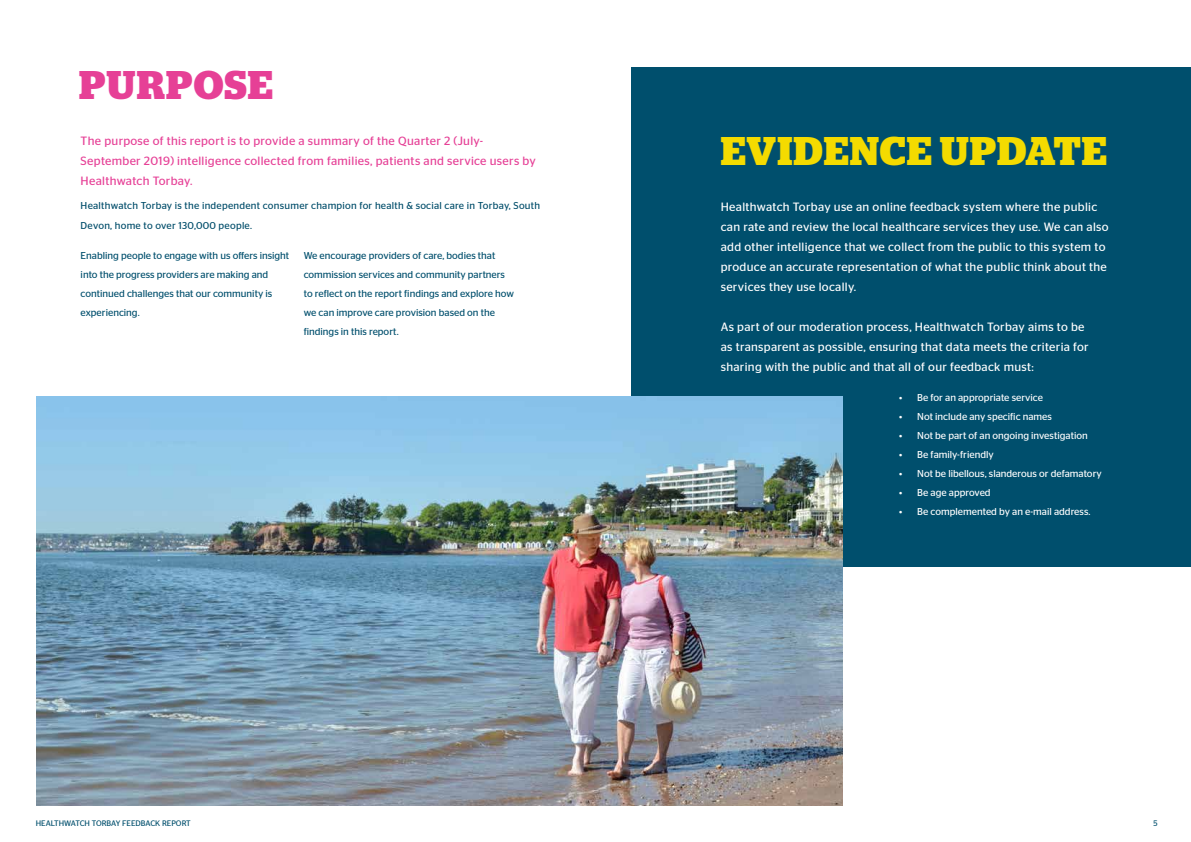
<style>
.page{position:relative;width:1191px;height:842px;background:#fff}
.page>*{position:absolute;margin:0;border:0;box-sizing:border-box;transform-origin:0 0}
.t1{font:700 40px "Stag";letter-spacing:.025em;color:#f4db00}
.t2{font:700 40px "Stag";letter-spacing:.025em;color:#e64096}
.t3{font:12px/20px "Stag Sans";letter-spacing:.025em;color:#fff}
.t4{font:12px/20px "Stag Sans";letter-spacing:.025em;color:#e64096}
.t5{font:10px/19px "Stag Sans";color:#004f6d}
.t6{font:10px "Stag Sans";color:#fff}
.t7{font:10px/20px "Stag Sans";letter-spacing:.025em;color:#004d6a}
.t8{font:8px "Stag Sans";color:#004f6d}
</style>
<div class="page">
<div style="left:631px;top:67px;width:560px;height:500px;background:#004f6d"></div>
<img style="left:36px;top:397px;width:806px;height:409px">
<h1 class="t2" style="left:79px;top:61px;width:195px">PURPOSE</h1>
<p class="t4" style="left:81px;top:130px;width:457px">The purpose of this report is to provide a summary of the Quarter 2 (July-<br>September 2019) intelligence collected from families, patients and service users by<br>Healthwatch Torbay.</p>
<p class="t7" style="left:81px;top:196px;width:461px">Healthwatch Torbay is the independent consumer champion for health &amp; social care in Torbay, South<br>Devon, home to over 130,000 people.</p>
<p class="t3" style="left:720px;top:197px;width:389px">Healthwatch Torbay use an online feedback system where the public can rate and review the local healthcare services they use. We can also add other intelligence that we collect from the public to this system to produce an accurate representation of what the public think about the services they use locally.</p>
<p class="t3" style="left:720px;top:317px;width:369px">As part of our moderation process, Healthwatch Torbay aims to be as transparent as possible, ensuring that data meets the criteria for sharing with the public and that all of our feedback must:</p>
<h1 class="t1" style="left:720px;top:128px;width:388px">EVIDENCE UPDATE</h1>
<p class="t5" style="left:81px;top:246px;width:210px">Enabling people to engage with us offers insight into the progress providers are making and continued challenges that our community is experiencing.</p>
<p class="t5" style="left:304px;top:246px;width:212px">We encourage providers of care, bodies that commission services and community partners to reflect on the report findings and explore how we can improve care provision based on the findings in this report.</p>
<p class="t6" style="left:899px;top:392px;width:145px">• Be for an appropriate service</p>
<p class="t6" style="left:899px;top:411px;width:154px">• Not include any specific names</p>
<p class="t6" style="left:899px;top:430px;width:190px">• Not be part of an ongoing investigation</p>
<p class="t6" style="left:899px;top:449px;width:96px">• Be family-friendly</p>
<p class="t6" style="left:899px;top:468px;width:204px">• Not be libellous, slanderous or defamatory</p>
<p class="t6" style="left:899px;top:487px;width:93px">• Be age approved</p>
<p class="t6" style="left:899px;top:506px;width:193px">• Be complemented by an e-mail address.</p>
<p class="t8" style="left:36px;top:819px;width:157px">HEALTHWATCH TORBAY FEEDBACK REPORT</p>
<p class="t8" style="left:1153px;top:819px;width:6px">5</p>
</div>
